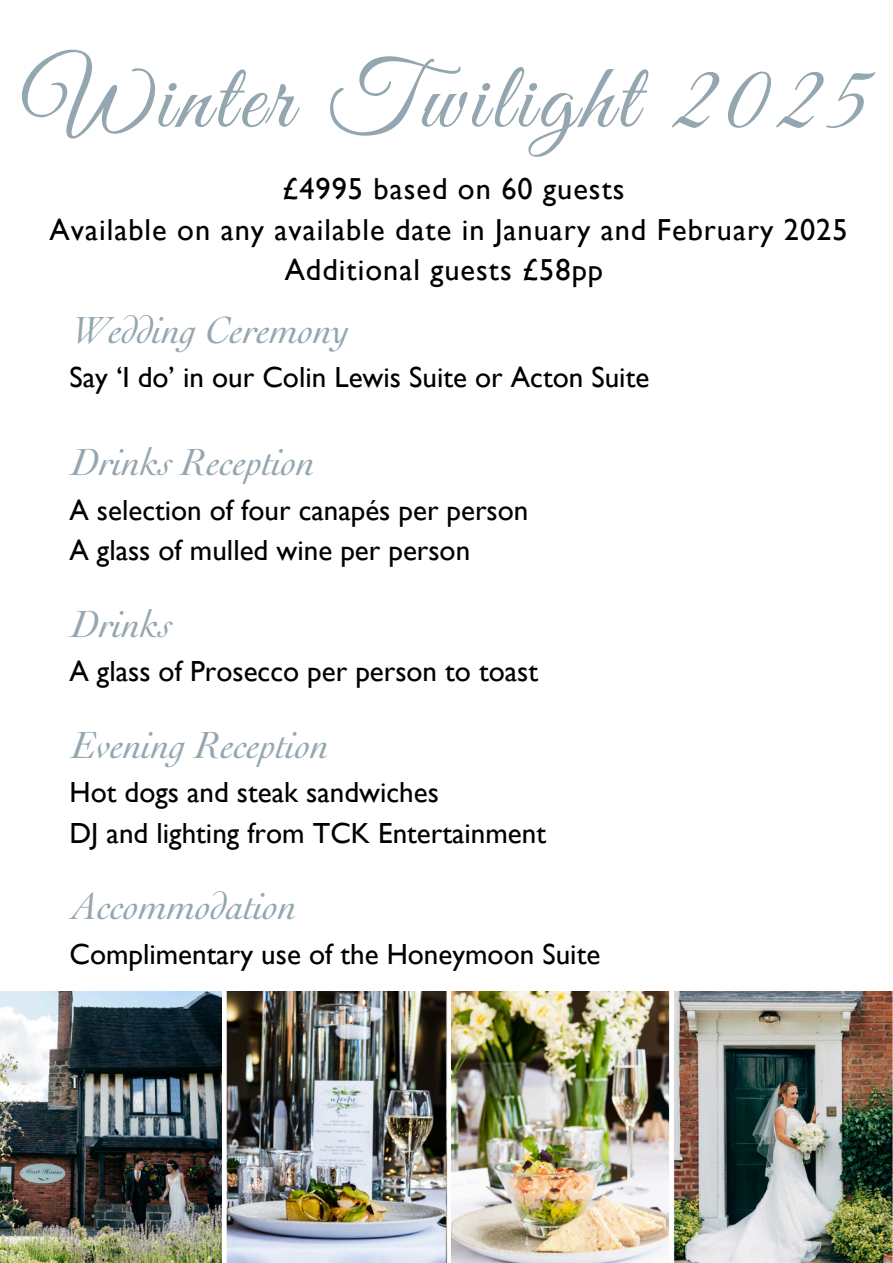
<style>
.page{position:relative;width:893px;height:1263px;background:#fff}
.page>*{position:absolute;margin:0;border:0;box-sizing:border-box;transform-origin:0 0}
.t1{font:95.25px "Great Vibes";letter-spacing:.055em;color:#94a6b0}
.t2{font:italic 36.75px "Le Cochin BQ";color:#94a6b0}
.t3{font:30.38px/40.5px "Gill Sans";letter-spacing:.035em;color:#000;text-align:center}
.t4{font:29.1px/40.5px "Gill Sans";color:#000}
</style>
<div class="page">
<img style="left:0;top:992px;width:893px;height:271px">
<p class="t1" style="left:23px;top:46px;width:847px">Winter Twilight 2025</p>
<p class="t3" style="left:50px;top:168px;width:799px">£4995 based on 60 guests<br>Available on any available date in January and February 2025<br>Additional guests £58pp</p>
<h1 class="t2" style="left:69px;top:309px;width:279px">Wedding Ceremony</h1>
<h1 class="t4" style="left:69px;top:357px;width:581px">Say ‘I do’ in our Colin Lewis Suite or Acton Suite</h1>
<h1 class="t2" style="left:69px;top:441px;width:245px">Drinks Reception</h1>
<h1 class="t4" style="left:69px;top:489px;width:460px">A selection of four canapés per person<br>A glass of mulled wine per person</h1>
<h1 class="t2" style="left:69px;top:603px;width:102px">Drinks</h1>
<h1 class="t4" style="left:69px;top:651px;width:470px">A glass of Prosecco per person to toast</h1>
<h1 class="t2" style="left:69px;top:724px;width:259px">Evening Reception</h1>
<h1 class="t4" style="left:69px;top:772px;width:478px">Hot dogs and steak sandwiches<br>DJ and lighting from TCK Entertainment</h1>
<h1 class="t2" style="left:69px;top:885px;width:227px">Accommodation</h1>
<h1 class="t4" style="left:69px;top:933px;width:532px">Complimentary use of the Honeymoon Suite</h1>
</div>
